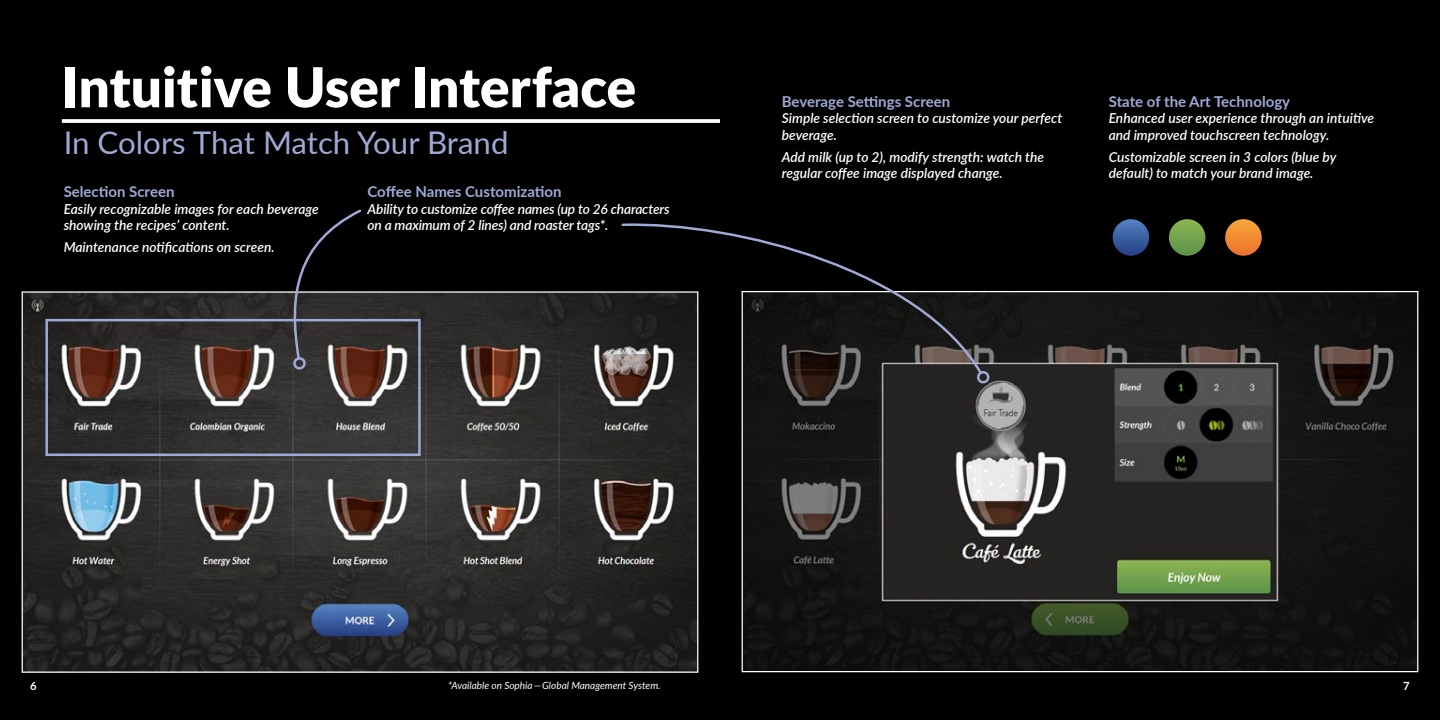
<style>
.page{position:relative;width:1440px;height:720px;background:#fff}
.page>*{position:absolute;margin:0;border:0;box-sizing:border-box;transform-origin:0 0}
.t1{font:900 55px "Lato";color:#fff}
.t2{font:31.25px "Lato";color:#a0a9d5}
.t3{font:700 15px "Lato";color:#a0a9d5}
.t4{font:italic 600 13.75px/16.5px "Lato";color:#fff}
.t5{font:700 11.25px "Lato";color:#fff}
.t6{font:italic 10px "Lato";color:#fff}
</style>
<div class="page">
<div style="left:0;top:0;width:720px;height:720px;background:#000"></div>
<img style="left:24px;top:293px;width:672px;height:378px">
<svg style="left:62px;top:119px;width:658px;height:4px;background:#efefef"></svg>
<div style="left:720px;top:0;width:720px;height:720px;background:#000"></div>
<svg style="left:1113px;top:219px;width:36px;height:37px"></svg>
<svg style="left:1169px;top:219px;width:36px;height:37px"></svg>
<svg style="left:1225px;top:219px;width:37px;height:37px"></svg>
<svg style="left:288px;top:209px;width:75px;height:163px"></svg>
<div style="left:45px;top:319px;width:376px;height:137px;border:2px solid #a0a9d5"></div>
<img style="left:744px;top:293px;width:672px;height:377px">
<svg style="left:620px;top:223px;width:364px;height:153px"></svg>
<svg style="left:974px;top:368px;width:16px;height:18px"></svg>
<h1 class="t1" style="left:62px;top:46px;width:576px">Intuitive User Interface</h1>
<h2 class="t2" style="left:64px;top:121px;width:446px">In Colors That Match Your Brand</h2>
<p class="t3" style="left:64px;top:181px;width:112px">Selection Screen</p>
<p class="t4" style="left:64px;top:200px;width:257px">Easily recognizable images for each beverage showing the recipes’ content.</p>
<p class="t4" style="left:64px;top:238px;width:212px">Maintenance notifications on screen.</p>
<p class="t3" style="left:368px;top:181px;width:196px">Coffee Names Customization</p>
<p class="t4" style="left:368px;top:200px;width:304px">Ability to customize coffee names (up to 26 characters on a maximum of 2 lines) and roaster tags*.</p>
<p class="t3" style="left:782px;top:90px;width:170px">Beverage Settings Screen</p>
<p class="t4" style="left:782px;top:110px;width:282px">Simple selection screen to customize your perfect beverage.</p>
<p class="t4" style="left:782px;top:148px;width:264px">Add milk (up to 2), modify strength: watch the regular coffee image displayed change.</p>
<p class="t3" style="left:1109px;top:90px;width:183px">State of the Art Technology</p>
<p class="t4" style="left:1109px;top:110px;width:267px">Enhanced user experience through an intuitive and improved touchscreen technology.</p>
<p class="t4" style="left:1109px;top:148px;width:229px">Customizable screen in 3 colors (blue by default) to match your brand image.</p>
<p class="t6" style="left:448px;top:678px;width:214px">*Available on Sophia — Global Management System.</p>
<p class="t5" style="left:30px;top:677px;width:8px">6</p>
<p class="t5" style="left:1403px;top:677px;width:8px">7</p>
</div>
